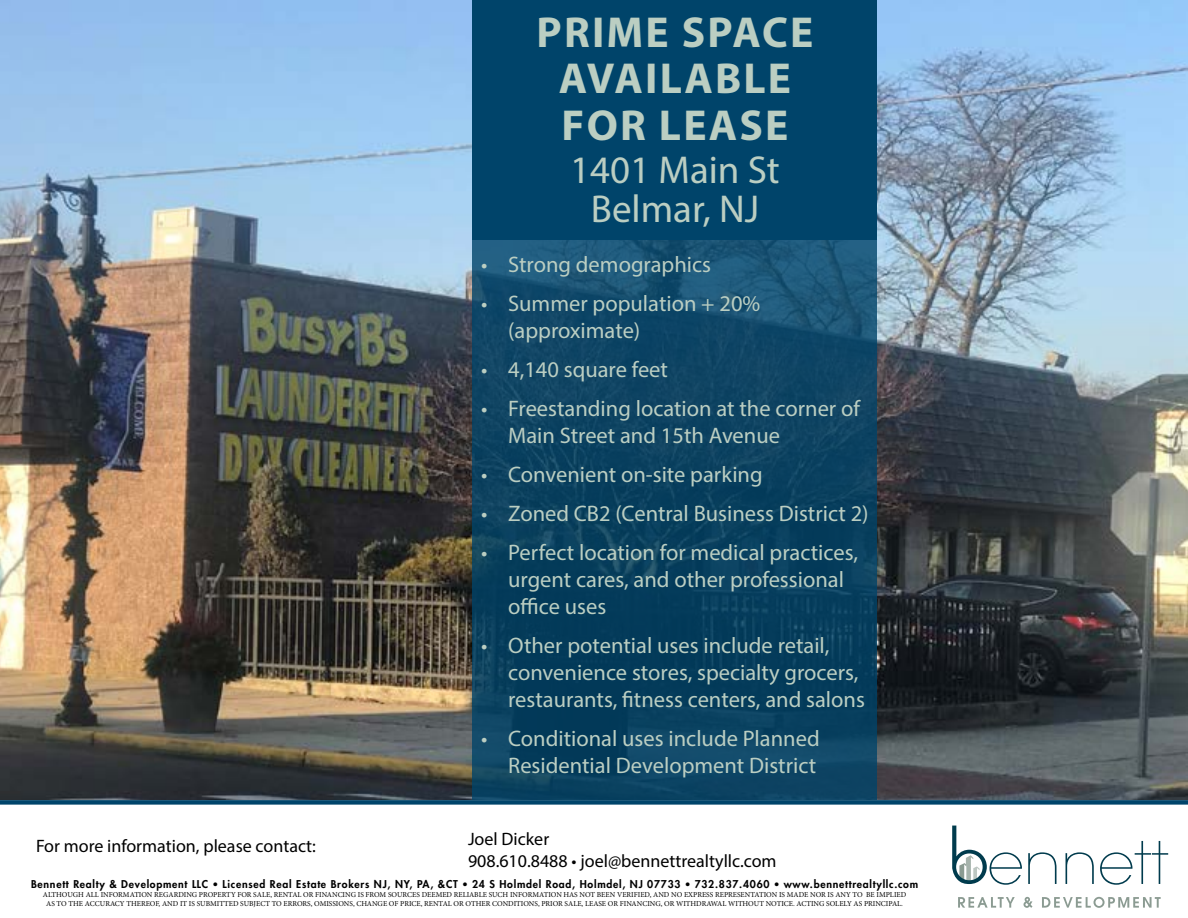
<style>
.page{position:relative;width:1188px;height:918px;background:#fff}
.page>*{position:absolute;margin:0;border:0;box-sizing:border-box;transform-origin:0 0}
.t1{font:700 43.5px/46.5px "Myriad Pro";letter-spacing:.05em;color:#bbcec2;text-align:center}
.t2{font:39px/39px "Myriad Pro";color:#bbcec2;text-align:center}
.t3{font:22.5px/27px "Myriad Pro";color:#bbcec2}
.t4{font:18px/21.6px "Myriad Pro";color:#000}
.t5{font:800 10.5px "Futura Std";letter-spacing:.07em;color:#000}
.t6{font:7.5px/9px "Minion Pro";color:#000;text-align:center}
.s1{font-family:"Akzidenz Grotesk";font-weight:300}
</style>
<div class="page">
<img style="left:0;top:0;width:1188px;height:800px">
<svg style="left:952px;top:826px;width:70px;height:59px"></svg>
<svg style="left:1028px;top:852px;width:29px;height:32px"></svg>
<svg style="left:1066px;top:852px;width:28px;height:32px"></svg>
<svg style="left:1100px;top:841px;width:68px;height:44px"></svg>
<svg style="left:958px;top:897px;width:57px;height:11px"></svg>
<svg style="left:1024px;top:897px;width:9px;height:11px"></svg>
<svg style="left:1042px;top:897px;width:119px;height:11px"></svg>
<svg style="left:472px;top:239px;width:406px;height:561px;fill:#0b4261"></svg>
<div style="left:0;top:800px;width:1188px;height:5px;background:#00446a"></div>
<div style="left:472px;top:0;width:406px;height:239px;background:#00446a"></div>
<h1 class="t1" style="left:537px;top:7px;width:278px">PRIME SPACE<br>AVAILABLE<br>FOR LEASE</h1>
<h2 class="t2" style="left:570px;top:150px;width:211px">1401 Main St<br>Belmar, NJ</h2>
<p class="t3" style="left:481px;top:251px;width:231px">• Strong demographics</p>
<p class="t3" style="left:508px;top:290px;width:254px;text-indent:-27px">• Summer population + 20% (approximate)</p>
<p class="t3" style="left:481px;top:356px;width:188px">• 4,140 square feet</p>
<p class="t3" style="left:508px;top:395px;width:353px;text-indent:-27px">• Freestanding location at the corner of<br>Main Street and 15th Avenue</p>
<p class="t3" style="left:481px;top:461px;width:283px">• Convenient on-site parking</p>
<p class="t3" style="left:481px;top:500px;width:389px">• Zoned CB2 (Central Business District 2)</p>
<p class="t3" style="left:508px;top:539px;width:351px;text-indent:-27px">• Perfect location for medical practices, urgent cares, and other professional office uses</p>
<p class="t3" style="left:508px;top:632px;width:358px;text-indent:-27px">• Other potential uses include retail, convenience stores, specialty grocers, restaurants, fitness centers, and salons</p>
<p class="t3" style="left:481px;top:725px;width:340px;text-align:right">• Conditional uses include Planned<br>Residential Development District</p>
<p class="t4" style="left:468px;top:828px;width:310px">Joel Dicker<br>908.610.8488 • joel@bennettrealtyllc.com</p>
<p class="t4" style="left:36px;top:835px;width:282px">For more information, please contact:</p>
<p class="t5" style="left:31px;top:877px;width:889px">Bennett Realty &amp; Development LLC <span class="s1">•</span> Licensed Real Estate Brokers NJ, NY, PA, &amp;CT <span class="s1">•</span> 24 S Holmdel Road, Holmdel, NJ 07733 <span class="s1">•</span> 732.837.4060 <span class="s1">•</span> www.bennettrealtyllc.com</p>
<p class="t6" style="left:43px;top:890px;width:865px">ALTHOUGH ALL INFORMATION REGARDING PROPERTY FOR SALE, RENTAL OR FINANCING IS FROM SOURCES DEEMED RELIABLE SUCH INFORMATION HAS NOT BEEN VERIFIED, AND NO EXPRESS REPRESENTATION IS MADE NOR IS ANY TO BE IMPLIED<br>AS TO THE ACCURACY THEREOF, AND IT IS SUBMITTED SUBJECT TO ERRORS, OMISSIONS, CHANGE OF PRICE, RENTAL OR OTHER CONDITIONS, PRIOR SALE, LEASE OR FINANCING, OR WITHDRAWAL WITHOUT NOTICE. ACTING SOLELY AS PRINCIPAL.</p>
</div>
